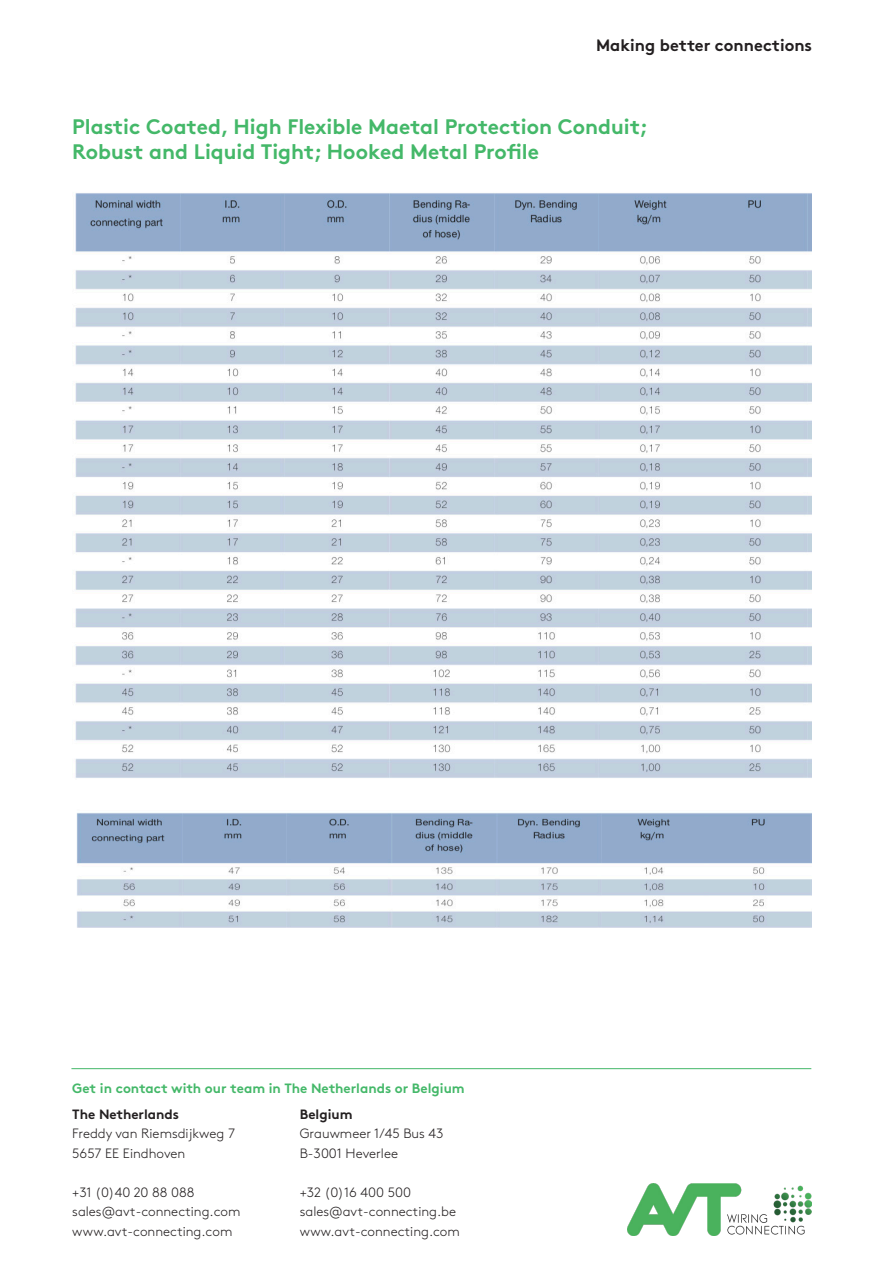
<style>
.page{position:relative;width:893px;height:1263px;background:#fff}
.page>*{position:absolute;margin:0;border:0;box-sizing:border-box;transform-origin:0 0}
.t1{font:700 21px "Brown";color:#44b869}
.t2{font:700 16.5px "Brown";color:#231f20}
.t3{font:300 13.5px/19.5px "Brown";color:#231f20}
.t4{font:700 13.5px "Brown";color:#44b869}
.t5{font:700 13.5px "Brown";color:#231f20}
</style>
<div class="page">
<hr style="left:71px;top:1068px;width:740px;height:1px;background:#44b869">
<img style="left:628px;top:1183px;width:183px;height:52px">
<img style="left:75px;top:193px;width:736px;height:585px">
<img style="left:77px;top:813px;width:734px;height:114px">
<p class="t2" style="left:596px;top:32px;width:218px">Making better connections</p>
<p class="t1" style="left:72px;top:110px;width:577px">Plastic Coated, High Flexible Maetal Protection Conduit;</p>
<p class="t1" style="left:72px;top:135px;width:468px">Robust and Liquid Tight; Hooked Metal Profile</p>
<p class="t4" style="left:72px;top:1078px;width:394px">Get in contact with our team in The Netherlands or Belgium</p>
<p class="t5" style="left:72px;top:1103px;width:108px">The Netherlands</p>
<p class="t3" style="left:72px;top:1123px;width:164px">Freddy van Riemsdijkweg 7<br>5657 EE Eindhoven</p>
<p class="t3" style="left:72px;top:1181px;width:170px">+31 (0)40 20 88 088 sales@avt-connecting.com www.avt-connecting.com</p>
<p class="t5" style="left:300px;top:1103px;width:54px">Belgium</p>
<p class="t3" style="left:300px;top:1123px;width:145px">Grauwmeer 1/45 Bus 43<br>B-3001 Heverlee</p>
<p class="t3" style="left:300px;top:1181px;width:162px">+32 (0)16 400 500 sales@avt-connecting.be www.avt-connecting.com</p>
</div>
